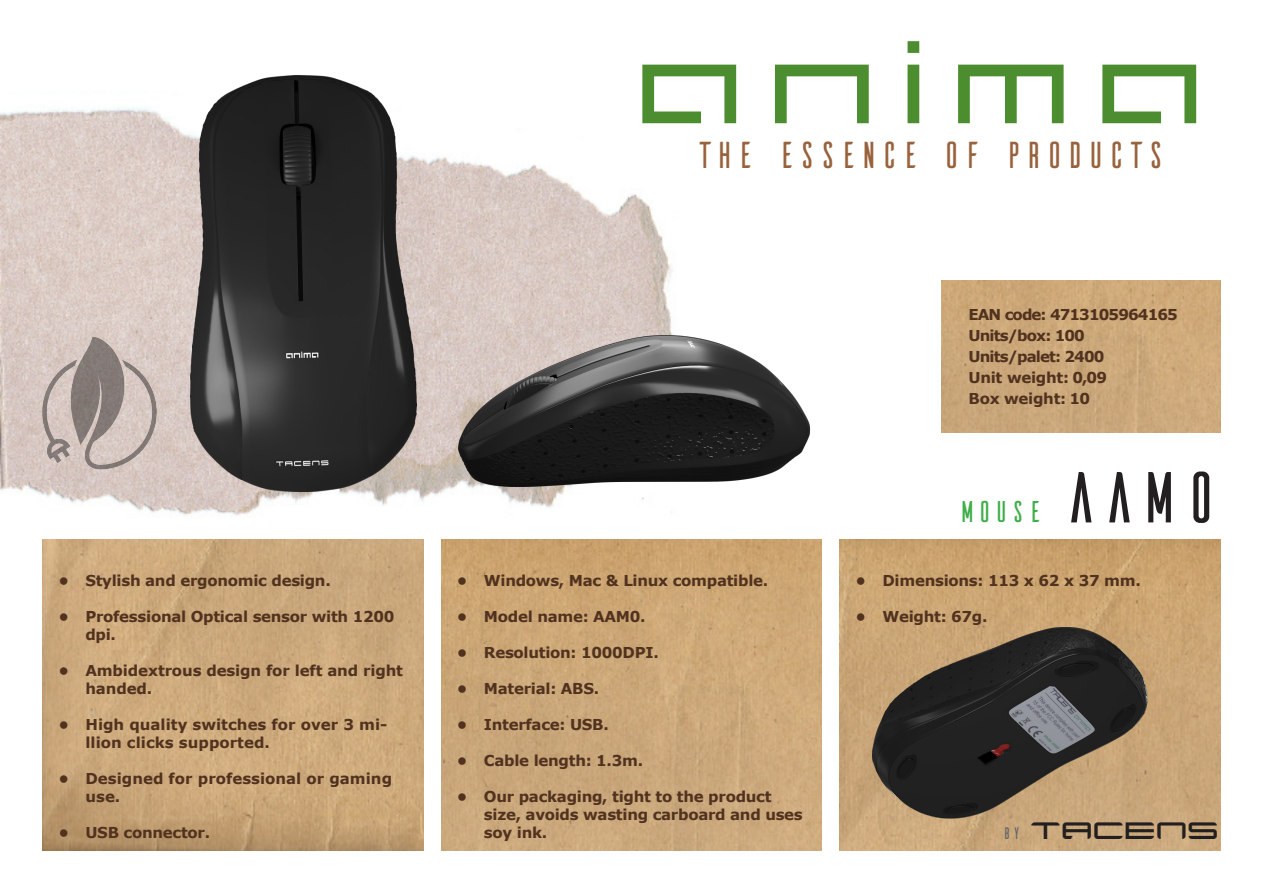
<style>
.page{position:relative;width:1263px;height:893px;background:#fff}
.page>*{position:absolute;margin:0;border:0;box-sizing:border-box;transform-origin:0 0}
.t1{font:93.75px "royalsimplicity";letter-spacing:.165em;color:#4c8d30}
.t2{font:72px "Ailerons";color:#231f20}
.t3{font:37.5px "Ailerons";letter-spacing:-.05em;color:#98623c}
.t4{font:33.15px "Xenotron";color:#231f20}
.t5{font:30px "Ailerons";letter-spacing:-.04em;color:#40ae49}
.t6{font:700 15px/18px "Verdana";letter-spacing:-.02em;color:#51321f}
.t7{font:700 15px/18px "Verdana";color:#51321f}
.t8{font:700 15px "Verdana";letter-spacing:-.06em;color:#51321f}
.s1{font-family:"Ailerons";font-size:16.65px;color:#636366}
</style>
<div class="page">
<img style="left:441px;top:539px;width:381px;height:311px">
<img style="left:942px;top:281px;width:278px;height:151px">
<img style="left:840px;top:539px;width:380px;height:311px">
<img style="left:0;top:107px;width:672px;height:411px">
<img style="left:43px;top:539px;width:381px;height:311px">
<img style="left:3px;top:316px;width:166px;height:170px">
<img style="left:844px;top:581px;width:321px;height:263px">
<img style="left:169px;top:75px;width:321px;height:427px">
<img style="left:432px;top:287px;width:378px;height:231px">
<p class="t1" style="left:642px;top:3px;width:579px">anima</p>
<p class="t3" style="left:695px;top:137px;width:474px">THE ESSENCE OF PRODUCTS</p>
<p class="t6" style="left:58px;top:571px;width:274px">• Stylish and ergonomic design.</p>
<p class="t6" style="left:85px;top:607px;width:311px;text-indent:-27px">• Professional Optical sensor with 1200 dpi.</p>
<p class="t6" style="left:85px;top:661px;width:319px;text-indent:-27px">• Ambidextrous design for left and right handed.</p>
<p class="t7" style="left:85px;top:715px;width:304px;text-indent:-27px">• High quality switches for over 3 mi&shy;llion clicks supported.</p>
<p class="t7" style="left:85px;top:769px;width:308px;text-indent:-27px">• Designed for professional or gaming use.</p>
<p class="t6" style="left:58px;top:823px;width:153px">• USB connector.</p>
<p class="t6" style="left:457px;top:571px;width:313px">• Windows, Mac &amp; Linux compatible.</p>
<p class="t6" style="left:457px;top:607px;width:190px">• Model name: AAM0.</p>
<p class="t6" style="left:457px;top:643px;width:203px">• Resolution: 1000DPI.</p>
<p class="t6" style="left:457px;top:679px;width:144px">• Material: ABS.</p>
<p class="t6" style="left:457px;top:715px;width:153px">• Interface: USB.</p>
<p class="t6" style="left:457px;top:751px;width:188px">• Cable length: 1.3m.</p>
<p class="t6" style="left:484px;top:787px;width:320px;text-indent:-27px">• Our packaging, tight to the product size, avoids wasting carboard and uses soy ink.</p>
<p class="t8" style="left:968px;top:304px;width:211px">EAN code: 4713105964165</p>
<p class="t8" style="left:968px;top:325px;width:118px">Units/box: 100</p>
<p class="t8" style="left:968px;top:346px;width:137px">Units/palet: 2400</p>
<p class="t6" style="left:968px;top:369px;width:140px">Unit weight: 0,09</p>
<p class="t6" style="left:968px;top:390px;width:123px">Box weight: 10</p>
<p class="t5" style="left:958px;top:498px;width:87px">MOUSE</p>
<p class="t2" style="left:1061px;top:463px;width:163px">AAM0</p>
<p class="t6" style="left:855px;top:571px;width:287px">• Dimensions: 113 x 62 x 37 mm.</p>
<p class="t6" style="left:855px;top:607px;width:134px">• Weight: 67g.</p>
<p class="t4" style="left:1002px;top:819px;width:220px"><span class="s1">BY</span> Tacens</p>
</div>
